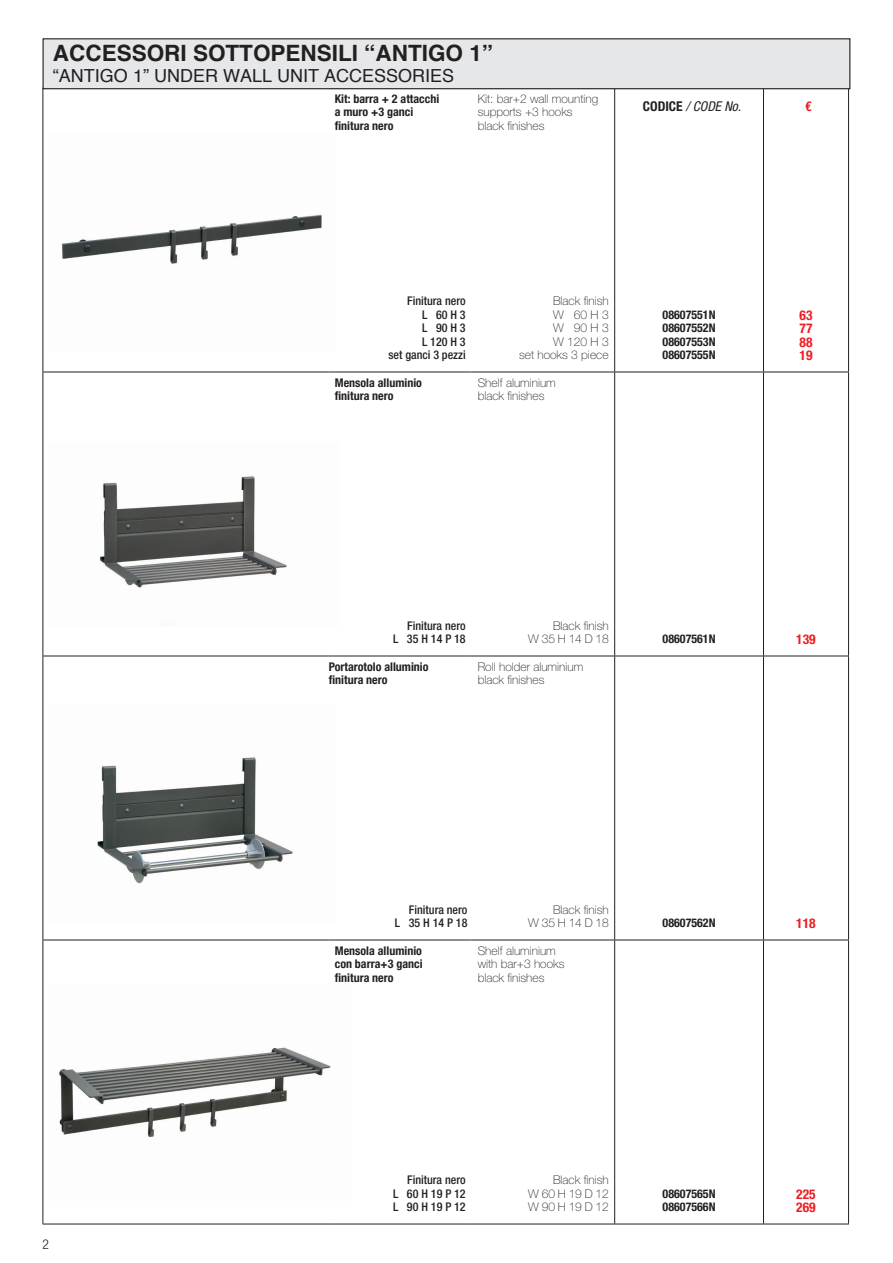
<style>
.page{position:relative;width:893px;height:1263px;background:#fff}
.page>*{position:absolute;margin:0;border:0;box-sizing:border-box;transform-origin:0 0}
.t1{font:700 22.5px "Helvetica";color:#231f20}
.t2{font:18px "Helvetica";color:#231f20}
.t3{font:700 condensed 13.5px/13.5px "Helvetica Neue LT Std";color:#ee1d23;text-align:justify}
.t4{font:italic condensed 13.5px "Helvetica Neue LT Std";color:#231f20}
.t5{font:300 condensed 13.5px "Helvetica Neue LT Pro";color:#231f20}
.t6{font:100 12px/13.5px "Helvetica Neue LT Std";color:#231f20}
.t7{font:700 condensed 12px/13.5px "Helvetica Neue LT Std";color:#231f20}
.t8{font:500 condensed 12px/13.5px "Helvetica Neue LT Std";color:#231f20;text-align:right}
.s1{font-weight:700;font-style:normal}
.s2{color:#fff}
</style>
<div class="page">
<hr style="left:43px;top:88px;width:1px;height:284px;background:#231f20">
<hr style="left:848px;top:88px;width:1px;height:284px;background:#231f20">
<hr style="left:43px;top:372px;width:1px;height:284px;background:#231f20">
<hr style="left:848px;top:372px;width:1px;height:284px;background:#231f20">
<hr style="left:43px;top:656px;width:1px;height:284px;background:#231f20">
<hr style="left:848px;top:656px;width:1px;height:284px;background:#231f20">
<hr style="left:43px;top:940px;width:1px;height:283px;background:#231f20">
<hr style="left:848px;top:940px;width:1px;height:283px;background:#231f20">
<hr style="left:43px;top:1223px;width:286px;height:1px;background:#231f20">
<hr style="left:614px;top:88px;width:1px;height:284px;background:#231f20">
<hr style="left:763px;top:88px;width:1px;height:284px;background:#231f20">
<hr style="left:614px;top:372px;width:1px;height:284px;background:#231f20">
<hr style="left:763px;top:372px;width:1px;height:284px;background:#231f20">
<hr style="left:614px;top:656px;width:1px;height:284px;background:#231f20">
<hr style="left:763px;top:656px;width:1px;height:284px;background:#231f20">
<hr style="left:614px;top:940px;width:1px;height:283px;background:#231f20">
<hr style="left:763px;top:940px;width:1px;height:283px;background:#231f20">
<hr style="left:329px;top:656px;width:143px;height:1px;background:#231f20">
<hr style="left:472px;top:656px;width:143px;height:1px;background:#231f20">
<hr style="left:615px;top:656px;width:148px;height:1px;background:#231f20">
<hr style="left:763px;top:656px;width:86px;height:1px;background:#231f20">
<hr style="left:43px;top:940px;width:286px;height:1px;background:#231f20">
<hr style="left:43px;top:372px;width:286px;height:1px;background:#231f20">
<hr style="left:329px;top:372px;width:143px;height:1px;background:#231f20">
<hr style="left:472px;top:372px;width:143px;height:1px;background:#231f20">
<hr style="left:615px;top:372px;width:148px;height:1px;background:#231f20">
<hr style="left:763px;top:372px;width:86px;height:1px;background:#231f20">
<hr style="left:43px;top:656px;width:286px;height:1px;background:#231f20">
<hr style="left:329px;top:940px;width:143px;height:1px;background:#231f20">
<hr style="left:472px;top:940px;width:143px;height:1px;background:#231f20">
<hr style="left:615px;top:940px;width:148px;height:1px;background:#231f20">
<hr style="left:763px;top:940px;width:86px;height:1px;background:#231f20">
<hr style="left:329px;top:1223px;width:143px;height:1px;background:#231f20">
<hr style="left:472px;top:1223px;width:143px;height:1px;background:#231f20">
<hr style="left:615px;top:1223px;width:148px;height:1px;background:#231f20">
<hr style="left:763px;top:1223px;width:86px;height:1px;background:#231f20">
<div style="left:43px;top:38px;width:807px;height:51px;background:#e6e7e9;border:1px solid #231f20"></div>
<img style="left:61px;top:214px;width:261px;height:50px">
<img style="left:100px;top:476px;width:187px;height:112px">
<img style="left:97px;top:757px;width:196px;height:127px">
<img style="left:59px;top:1047px;width:272px;height:90px">
<h1 class="t1" style="left:53px;top:40px;width:442px">ACCESSORI SOTTOPENSILI “ANTIGO 1”</h1>
<h2 class="t2" style="left:53px;top:62px;width:403px">“ANTIGO 1” UNDER WALL UNIT ACCESSORIES</h2>
<p class="t7" style="left:335px;top:91px;width:106px">Kit: barra + 2 attacchi a muro +3 ganci finitura nero</p>
<p class="t6" style="left:478px;top:92px;width:122px">Kit: bar+2 wall mounting supports +3 hooks black finishes</p>
<p class="t4" style="left:643px;top:98px;width:100px"><span class="s1">CODICE</span> / CODE No.</p>
<p class="t3" style="left:805px;top:99px;width:8px">€</p>
<p class="t8" style="left:388px;top:294px;width:79px">Finitura nero<br>L 60 H 3<br>L 90 H 3<br>L 120 H 3<br>set ganci 3 pezzi</p>
<p class="t7" style="left:335px;top:375px;width:89px">Mensola alluminio finitura nero</p>
<p class="t6" style="left:519px;top:294px;width:91px;text-align:right">Black finish<br>W <span class="s2">0</span>60 H 3<br>W <span class="s2">0</span>90 H 3<br>W 120 H 3<br>set hooks 3 piece</p>
<p class="t6" style="left:478px;top:375px;width:80px">Shelf aluminium black finishes</p>
<p class="t7" style="left:663px;top:307px;width:54px;text-align:justify">08607551N 08607552N 08607553N 08607555N</p>
<p class="t3" style="left:799px;top:308px;width:14px">63<br>77<br>88<br>19</p>
<p class="t5" style="left:43px;top:1236px;width:8px">2</p>
<p class="t8" style="left:393px;top:618px;width:74px">Finitura nero<br>L 35 H 14 P 18</p>
<p class="t7" style="left:329px;top:659px;width:101px">Portarotolo alluminio finitura nero</p>
<p class="t6" style="left:528px;top:618px;width:82px;text-align:right">Black finish<br>W 35 H 14 D 18</p>
<p class="t6" style="left:478px;top:659px;width:107px">Roll holder aluminium black finishes</p>
<p class="t7" style="left:663px;top:632px;width:54px">08607561N</p>
<p class="t3" style="left:796px;top:632px;width:21px">139</p>
<p class="t8" style="left:395px;top:902px;width:74px">Finitura nero<br>L 35 H 14 P 18</p>
<p class="t7" style="left:335px;top:943px;width:89px;text-align:justify">Mensola alluminio con barra+3 ganci finitura nero</p>
<p class="t6" style="left:528px;top:902px;width:82px;text-align:right">Black finish<br>W 35 H 14 D 18</p>
<p class="t6" style="left:478px;top:943px;width:88px">Shelf aluminium with bar+3 hooks black finishes</p>
<p class="t7" style="left:663px;top:916px;width:54px">08607562N</p>
<p class="t3" style="left:796px;top:916px;width:21px">118</p>
<p class="t8" style="left:393px;top:1173px;width:74px;text-align:justify;text-indent:14px">Finitura nero L 60 H 19 P 12<br>L 90 H 19 P 12</p>
<p class="t6" style="left:528px;top:1173px;width:82px;text-align:justify;text-indent:25px">Black finish W 60 H 19 D 12<br>W 90 H 19 D 12</p>
<p class="t7" style="left:663px;top:1186px;width:54px">08607565N<br>08607566N</p>
<p class="t3" style="left:796px;top:1187px;width:21px">225<br>269</p>
</div>
